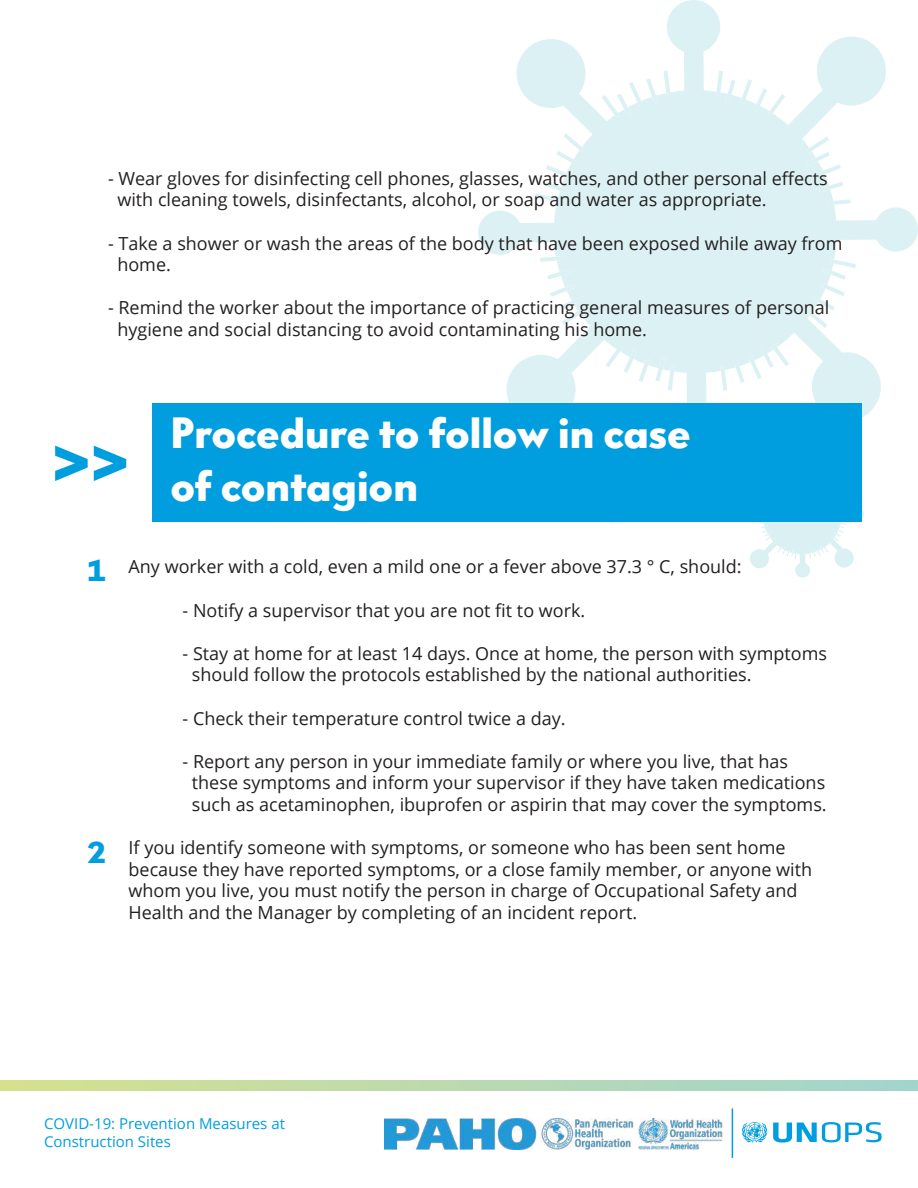
<style>
.page{position:relative;width:918px;height:1188px;background:#fff}
.page>*{position:absolute;margin:0;border:0;box-sizing:border-box;transform-origin:0 0}
.t1{font:900 58.5px "Arial";color:#009ede}
.t2{font:800 43.5px/52.2px "VF Sans";color:#fff}
.t3{font:800 30px "VF Sans";color:#009ede}
.t4{font:18px/21.6px "Open Sans";color:#231f20}
.t5{font:15px/18px "Open Sans";color:#009ede}
</style>
<div class="page">
<svg style="left:741px;top:1122px;width:141px;height:21px"></svg>
<svg style="left:478px;top:0;width:440px;height:418px;fill:#dcf1f3"></svg>
<svg style="left:826px;top:199px;width:25px;height:6px"></svg>
<svg style="left:806px;top:136px;width:38px;height:56px"></svg>
<svg style="left:716px;top:71px;width:69px;height:45px"></svg>
<svg style="left:602px;top:71px;width:69px;height:46px"></svg>
<svg style="left:535px;top:133px;width:49px;height:69px"></svg>
<svg style="left:540px;top:256px;width:25px;height:6px"></svg>
<svg style="left:547px;top:269px;width:38px;height:56px"></svg>
<svg style="left:605px;top:345px;width:70px;height:46px"></svg>
<svg style="left:720px;top:366px;width:7px;height:25px"></svg>
<svg style="left:733px;top:344px;width:56px;height:39px"></svg>
<svg style="left:806px;top:259px;width:50px;height:69px"></svg>
<svg style="left:750px;top:510px;width:114px;height:68px"></svg>
<hr style="left:732px;top:1108px;width:1px;height:50px;background:#009ede">
<img style="left:385px;top:1118px;width:338px;height:32px">
<div style="left:153px;top:403px;width:709px;height:119px;background:#009ede"></div>
<p class="t4" style="left:117px;top:167px;width:712px;text-indent:-9px">- Wear gloves for disinfecting cell phones, glasses, watches, and other personal effects with cleaning towels, disinfectants, alcohol, or soap and water as appropriate.</p>
<p class="t4" style="left:117px;top:232px;width:727px;text-indent:-9px">- Take a shower or wash the areas of the body that have been exposed while away from home.</p>
<p class="t4" style="left:117px;top:297px;width:714px;text-indent:-9px">- Remind the worker about the importance of practicing general measures of personal hygiene and social distancing to avoid contaminating his home.</p>
<h1 class="t1" style="left:52px;top:421px;width:79px">&gt;&gt;</h1>
<h2 class="t2" style="left:171px;top:406px;width:522px">Procedure to follow in case of contagion</h2>
<h3 class="t3" style="left:86px;top:547px;width:22px">1</h3>
<h3 class="t3" style="left:86px;top:830px;width:22px">2</h3>
<p class="t4" style="left:129px;top:556px;width:615px">Any worker with a cold, even a mild one or a fever above 37.3 ° C, should:</p>
<p class="t4" style="left:183px;top:599px;width:404px">- Notify a supervisor that you are not fit to work.</p>
<p class="t4" style="left:192px;top:642px;width:637px;text-indent:-9px">- Stay at home for at least 14 days. Once at home, the person with symptoms should follow the protocols established by the national authorities.</p>
<p class="t4" style="left:183px;top:707px;width:385px">- Check their temperature control twice a day.</p>
<p class="t4" style="left:192px;top:750px;width:636px;text-indent:-9px">- Report any person in your immediate family or where you live, that has these symptoms and inform your supervisor if they have taken medications such as acetaminophen, ibuprofen or aspirin that may cover the symptoms.</p>
<p class="t4" style="left:129px;top:836px;width:685px">If you identify someone with symptoms, or someone who has been sent home because they have reported symptoms, or a close family member, or anyone with whom you live, you must notify the person in charge of Occupational Safety and Health and the Manager by completing of an incident report.</p>
<p class="t5" style="left:44px;top:1114px;width:242px">COVID-19: Prevention Measures at<br>Construction Sites</p>
</div>
